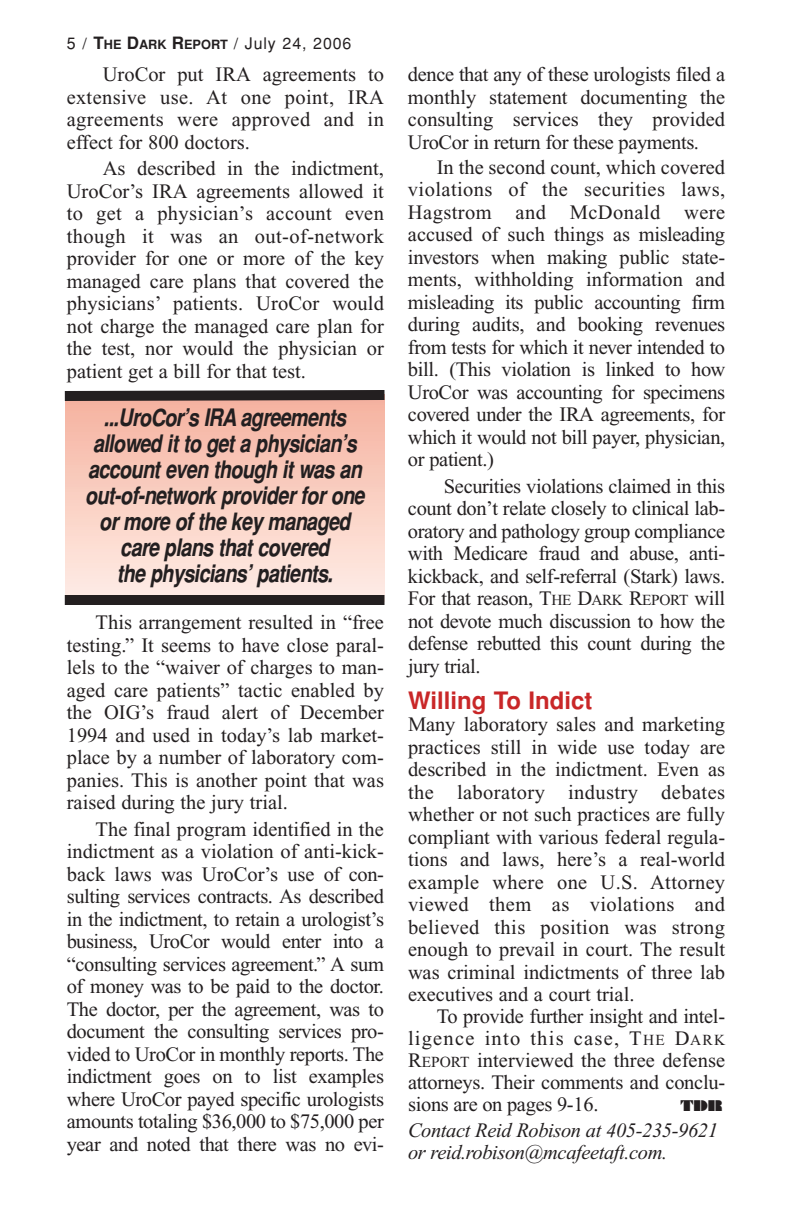
<style>
.page{position:relative;width:792px;height:1224px;background:#fff}
.page>*{position:absolute;margin:0;border:0;box-sizing:border-box;transform-origin:0 0}
.t1{font:italic 700 24px/26px "Switzerland Narrow";letter-spacing:-.025em;color:#231f20;text-align:center}
.t2{font:700 24px "Helvetica";color:#c92728}
.t3{font:20.4px/22.6px "Times";letter-spacing:-.015em;color:#231f20;text-align:justify}
.t4{font:italic 20.4px/22.6px "Times";letter-spacing:-.02em;color:#231f20}
.t5{font:16px "Helvetica";letter-spacing:.055em;color:#231f20}
.t6{font:14px "Braggadocio";color:#231f20}
.s1{font-weight:700;font-size:17px}
.s2{font-weight:700;font-size:12.8px}
.s3{font-size:15.4px}
</style>
<div class="page">
<svg style="left:64px;top:390px;width:321px;height:215px;background:#e5bfb3"></svg>
<p class="t5" style="left:67px;top:37px;width:286px">5 / <span class="s1">T</span><span class="s2">HE</span> <span class="s1">D</span><span class="s2">ARK</span> <span class="s1">R</span><span class="s2">EPORT</span> / July 24, 2006</p>
<p class="t3" style="left:67px;top:65px;width:319px;text-indent:36px">UroCor put IRA agreements to extensive use. At one point, IRA agreements were approved and in effect for 800 doctors.</p>
<p class="t3" style="left:67px;top:159px;width:319px;text-indent:36px">As described in the indictment, UroCor’s IRA agreements allowed it to get a physician’s account even though it was an out-of-network provider for one or more of the key managed care plans that covered the physicians’ patients. UroCor would not charge the managed care plan for the test, nor would the physician or patient get a bill for that test.</p>
<p class="t1" style="left:85px;top:406px;width:281px">...UroCor’s IRA agreements allowed it to get a physician’s account even though it was an out-of-network provider for one or more of the key managed care plans that covered<br>the physicians’ patients.</p>
<p class="t3" style="left:67px;top:613px;width:319px;text-indent:29px">This arrangement resulted in “free testing.” It seems to have close paral&shy;lels to the “waiver of charges to man&shy;aged care patients” tactic enabled by the OIG’s fraud alert of December 1994 and used in today’s lab market&shy;place by a number of laboratory com&shy;panies. This is another point that was raised during the jury trial.</p>
<p class="t3" style="left:67px;top:819px;width:319px;text-indent:29px">The final program identified in the indictment as a violation of anti-kick&shy;back laws was UroCor’s use of con&shy;sulting services contracts. As described in the indictment, to retain a urologist’s business, UroCor would enter into a “consulting services agreement.” A sum of money was to be paid to the doctor.<br>The doctor, per the agreement, was to document the consulting services pro&shy;vided to UroCor in monthly reports. The indictment goes on to list examples where UroCor payed specific urologists amounts totaling $36,000 to $75,000 per year and noted that there was no evi-</p>
<p class="t3" style="left:408px;top:65px;width:319px">dence that any of these urologists filed a monthly statement documenting the consulting services they provided UroCor in return for these payments.</p>
<p class="t3" style="left:408px;top:158px;width:319px;text-indent:29px">In the second count, which covered violations of the securities laws, Hagstrom and McDonald were accused of such things as misleading investors when making public state&shy;ments, withholding information and misleading its public accounting firm during audits, and booking revenues from tests for which it never intended to bill. (This violation is linked to how UroCor was accounting for specimens covered under the IRA agreements, for which it would not bill payer, physician, or patient.)</p>
<p class="t3" style="left:408px;top:477px;width:319px;text-indent:36px">Securities violations claimed in this count don’t relate closely to clinical lab&shy;oratory and pathology group compliance with Medicare fraud and abuse, anti&shy;kickback, and self-referral (Stark) laws.<br>For that reason, T<span class="s3">HE</span> D<span class="s3">ARK</span> R<span class="s3">EPORT</span> will not devote much discussion to how the defense rebutted this count during the jury trial.</p>
<p class="t2" style="left:408px;top:692px;width:186px">Willing To Indict</p>
<p class="t3" style="left:408px;top:715px;width:319px">Many laboratory sales and marketing practices still in wide use today are described in the indictment. Even as the laboratory industry debates whether or not such practices are fully compliant with various federal regula&shy;tions and laws, here’s a real-world example where one U.S. Attorney viewed them as violations and believed this position was strong enough to prevail in court. The result was criminal indictments of three lab executives and a court trial.</p>
<p class="t3" style="left:408px;top:1008px;width:319px;line-height:22px;text-indent:29px">To provide further insight and intel&shy;ligence into this case, T<span class="s3">HE</span> D<span class="s3">ARK </span>R<span class="s3">EPORT</span> interviewed the three defense attorneys. Their comments and conclu&shy;sions are on pages 9-16.</p>
<p class="t6" style="left:680px;top:1100px;width:44px">TDR</p>
<p class="t4" style="left:408px;top:1121px;width:311px">Contact Reid Robison at 405-235-9621 or reid.robison@mcafeetaft.com.</p>
</div>
